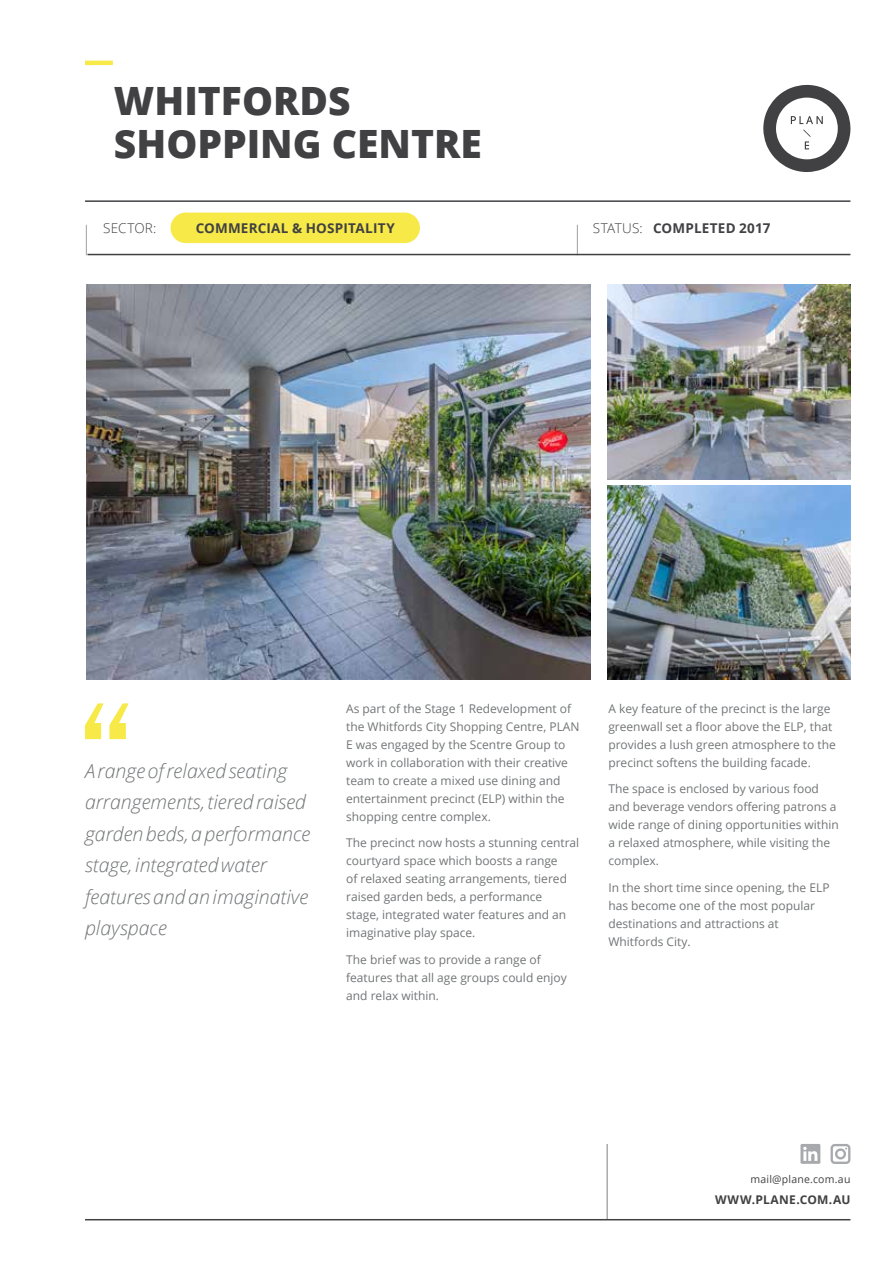
<style>
.page{position:relative;width:893px;height:1263px;background:#fff}
.page>*{position:absolute;margin:0;border:0;box-sizing:border-box;transform-origin:0 0}
.t1{font:800 39px/43.5px "Open Sans";color:#414042}
.t2{font:italic 300 19.5px/31.5px "Open Sans";color:#727476}
.t3{font:700 13.5px "Open Sans";letter-spacing:.015em;color:#414042}
.t4{font:300 13.5px "Open Sans";letter-spacing:.005em;color:#414042}
.t5{font:12px/18px "Open Sans";color:#727476}
.t6{font:700 12px "Open Sans";letter-spacing:.02em;color:#414042}
.t7{font:10.5px "Open Sans";letter-spacing:.02em;color:#414042}
.s1{font-weight:300}
</style>
<div class="page">
<hr style="left:85px;top:1219px;width:765px;height:1px;background:#414042">
<svg style="left:800px;top:1144px;width:20px;height:20px"></svg>
<svg style="left:831px;top:1144px;width:19px;height:20px"></svg>
<hr style="left:607px;top:1144px;width:1px;height:75px;background:#000">
<hr style="left:86px;top:225px;width:1px;height:30px;background:#414042">
<hr style="left:577px;top:225px;width:1px;height:30px;background:#414042">
<img style="left:86px;top:285px;width:505px;height:395px">
<hr style="left:85px;top:61px;width:28px;height:4px;background:#f6e948">
<hr style="left:85px;top:200px;width:765px;height:2px;background:#414042">
<hr style="left:87px;top:254px;width:763px;height:1px;background:#414042">
<img style="left:607px;top:285px;width:243px;height:194px">
<img style="left:607px;top:485px;width:243px;height:195px">
<svg style="left:85px;top:703px;width:44px;height:36px"></svg>
<svg style="left:763px;top:85px;width:87px;height:87px"></svg>
<div style="left:171px;top:213px;width:249px;height:30px;background:#f6e948;border-radius:15px"></div>
<h1 class="t1" style="left:114px;top:77px;width:369px">WHITFORDS<br>SHOPPING CENTRE</h1>
<p class="t4" style="left:103px;top:219px;width:55px">SECTOR:</p>
<p class="t3" style="left:196px;top:219px;width:201px">COMMERCIAL &amp; HOSPITALITY</p>
<p class="t3" style="left:593px;top:219px;width:179px"><span class="s1">STATUS:</span> COMPLETED 2017</p>
<h2 class="t2" style="left:85px;top:754px;width:227px">A range of relaxed seating arrangements, tiered raised garden beds, a performance stage, integrated water features and an imaginative playspace</h2>
<p class="t5" style="left:346px;top:699px;width:235px">As part of the Stage 1 Redevelopment of the Whitfords City Shopping Centre, PLAN E was engaged by the Scentre Group to work in collaboration with their creative team to create a mixed use dining and entertainment precinct (ELP) within the shopping centre complex.</p>
<p class="t5" style="left:346px;top:833px;width:235px">The precinct now hosts a stunning central courtyard space which boosts a range<br>of relaxed seating arrangements, tiered raised garden beds, a performance<br>stage, integrated water features and an imaginative play space.</p>
<p class="t5" style="left:346px;top:950px;width:222px">The brief was to provide a range of features that all age groups could enjoy and relax within.</p>
<p class="t5" style="left:608px;top:699px;width:229px">A key feature of the precinct is the large greenwall set a floor above the ELP, that provides a lush green atmosphere to the precinct softens the building facade.</p>
<p class="t5" style="left:608px;top:779px;width:232px">The space is enclosed by various food and beverage vendors offering patrons a wide range of dining opportunities within a relaxed atmosphere, while visiting the complex.</p>
<p class="t5" style="left:608px;top:878px;width:223px">In the short time since opening, the ELP has become one of the most popular destinations and attractions at<br>Whitfords City.</p>
<p class="t7" style="left:750px;top:1172px;width:101px">mail@plane.com.au</p>
<p class="t6" style="left:715px;top:1191px;width:137px">WWW.PLANE.COM.AU</p>
</div>
